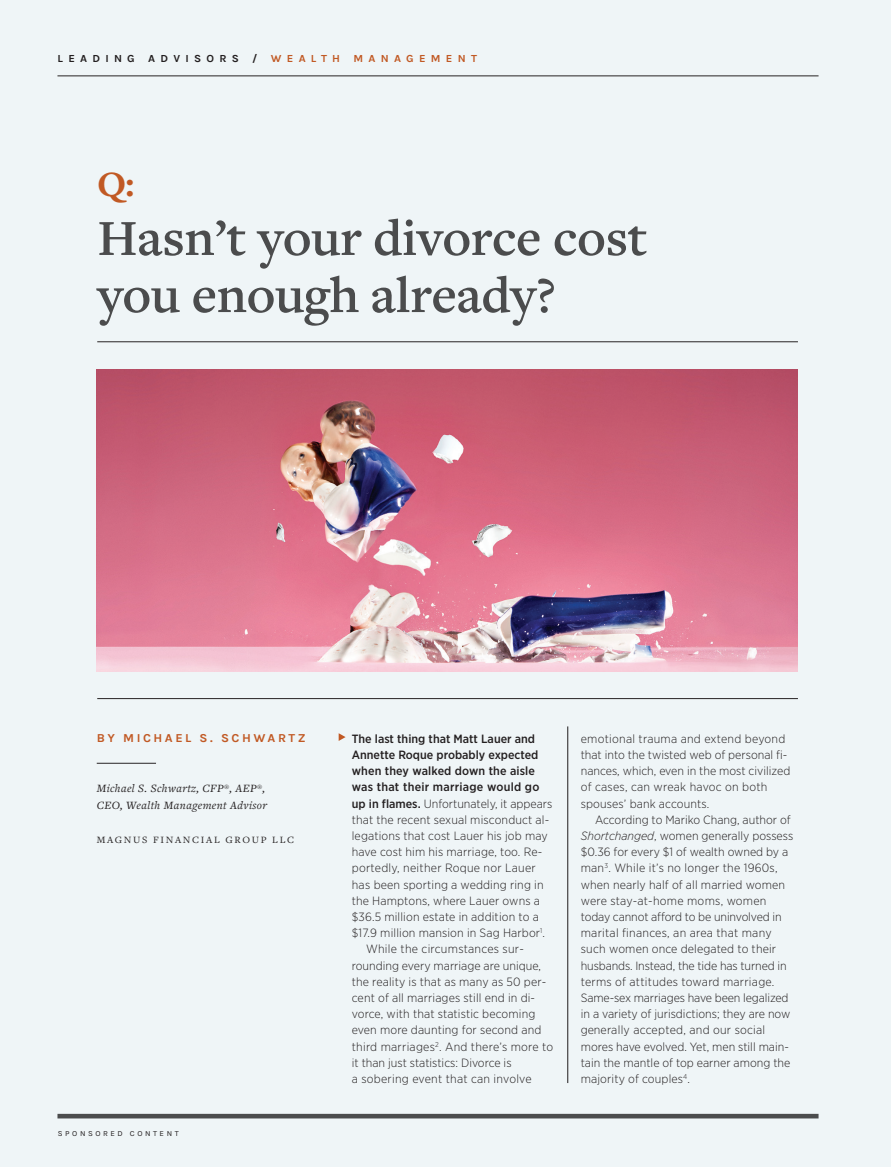
<style>
.page{position:relative;width:891px;height:1167px;background:#fff}
.page>*{position:absolute;margin:0;border:0;box-sizing:border-box;transform-origin:0 0}
.t1{font:600 52.5px/57px "Freight Text Pro";letter-spacing:-.01em;color:#4b4c4d}
.t2{font:700 37.05px "Freight Text Pro";color:#c15924}
.t3{font:700 12.15px "Karmilla";letter-spacing:.2em;color:#c15924}
.t4{font:300 12px/16.2px "Gotham Narrow";letter-spacing:.01em;color:#231f20}
.t5{font:500 12px "Gotham Narrow";color:#231f20}
.t6{font:500 12px "Gotham Narrow";letter-spacing:.02em;color:#231f20}
.t7{font:italic 11.55px/17px "Freight Text Pro";letter-spacing:.03em;color:#231f20}
.t8{font:700 10.8px "Karmilla";letter-spacing:.47em;color:#231f20}
.t9{font:10.05px "Freight Text Pro";letter-spacing:.16em;color:#231f20}
.t10{font:7.65px "Karmilla";letter-spacing:.32em;color:#231f20}
.s1{color:#c15924}
.s2{font-weight:500}
.s3{font-style:italic}
</style>
<div class="page">
<div style="left:0;top:0;width:891px;height:1166px;background:#eff5f7"></div>
<hr style="left:97px;top:341px;width:701px;height:1px;background:#231f20">
<hr style="left:97px;top:698px;width:701px;height:1px;background:#231f20">
<hr style="left:568px;top:726px;width:1px;height:356px;background:#231f20">
<div style="left:57px;top:1113px;width:762px;height:5px;background:#4b4c4d"></div>
<hr style="left:57px;top:76px;width:762px;height:1px;background:#231f20">
<svg style="left:339px;top:733px;width:7px;height:8px"></svg>
<hr style="left:97px;top:763px;width:59px;height:1px;background:#231f20">
<img style="left:97px;top:369px;width:701px;height:302px">
<p class="t8" style="left:58px;top:52px;width:421px">LEADING ADVISORS / <span class="s1">WEALTH MANAGEMENT</span></p>
<h2 class="t2" style="left:97px;top:160px;width:39px">Q:</h2>
<h1 class="t1" style="left:97px;top:208px;width:552px">Hasn’t your divorce cost you enough already?</h1>
<p class="t3" style="left:97px;top:730px;width:211px">BY MICHAEL S. SCHWARTZ</p>
<p class="t7" style="left:97px;top:779px;width:172px">Michael S. Schwartz, CFP<sup>®</sup>, AEP<sup>®</sup>,<br>CEO, Wealth Management Advisor</p>
<p class="t9" style="left:97px;top:832px;width:199px">MAGNUS FINANCIAL GROUP LLC</p>
<p class="t10" style="left:58px;top:1128px;width:122px">SPONSORED CONTENT</p>
<p class="t5" style="left:352px;top:730px;width:185px">The last thing that Matt Lauer and</p>
<p class="t5" style="left:352px;top:747px;width:188px">Annette Roque probably expected</p>
<p class="t5" style="left:352px;top:763px;width:185px">when they walked down the aisle</p>
<p class="t6" style="left:352px;top:779px;width:189px">was that their marriage would go</p>
<p class="t4" style="left:352px;top:794px;width:202px"><span class="s2">up in flames.</span> Unfortunately, it appears</p>
<p class="t4" style="left:352px;top:811px;width:199px">that the recent sexual misconduct al-</p>
<p class="t4" style="left:352px;top:827px;width:197px">legations that cost Lauer his job may</p>
<p class="t4" style="left:352px;top:843px;width:192px">have cost him his marriage, too. Re-</p>
<p class="t4" style="left:352px;top:859px;width:186px">portedly, neither Roque nor Lauer</p>
<p class="t4" style="left:352px;top:875px;width:193px">has been sporting a wedding ring in</p>
<p class="t4" style="left:352px;top:892px;width:190px">the Hamptons, where Lauer owns a</p>
<p class="t4" style="left:352px;top:908px;width:189px">$36.5 million estate in addition to a</p>
<p class="t4" style="left:352px;top:924px;width:195px">$17.9 million mansion in Sag Harbor<sup>1</sup>.</p>
<p class="t4" style="left:366px;top:940px;width:159px">While the circumstances sur-</p>
<p class="t4" style="left:352px;top:956px;width:191px">rounding every marriage are unique,</p>
<p class="t4" style="left:352px;top:973px;width:196px">the reality is that as many as 50 per-</p>
<p class="t4" style="left:352px;top:989px;width:185px">cent of all marriages still end in di-</p>
<p class="t4" style="left:352px;top:1005px;width:185px">vorce, with that statistic becoming</p>
<p class="t4" style="left:352px;top:1021px;width:191px">even more daunting for second and</p>
<p class="t4" style="left:352px;top:1037px;width:203px">third marriages<sup>2</sup>. And there’s more to</p>
<p class="t4" style="left:352px;top:1054px;width:161px">it than just statistics: Divorce is</p>
<p class="t4" style="left:352px;top:1070px;width:181px">a sobering event that can involve</p>
<p class="t4" style="left:581px;top:730px;width:211px">emotional trauma and extend beyond that into the twisted web of personal fi&shy;nances, which, even in the most civilized of cases, can wreak havoc on both spouses’ bank accounts.</p>
<p class="t4" style="left:581px;top:811px;width:214px;text-indent:14px">According to Mariko Chang, author of <span class="s3">Shortchanged</span>, women generally possess $0.36 for every $1 of wealth owned by a man<sup>3</sup>. While it’s no longer the 1960s, when nearly half of all married women were stay-at-home moms, women today cannot afford to be uninvolved in marital finances, an area that many such women once delegated to their husbands. Instead, the tide has turned in terms of attitudes toward marriage.<br>Same-sex marriages have been legalized in a variety of jurisdictions; they are now generally accepted, and our social mores have evolved. Yet, men still main&shy;tain the mantle of top earner among the majority of couples<sup>4</sup>.</p>
</div>
